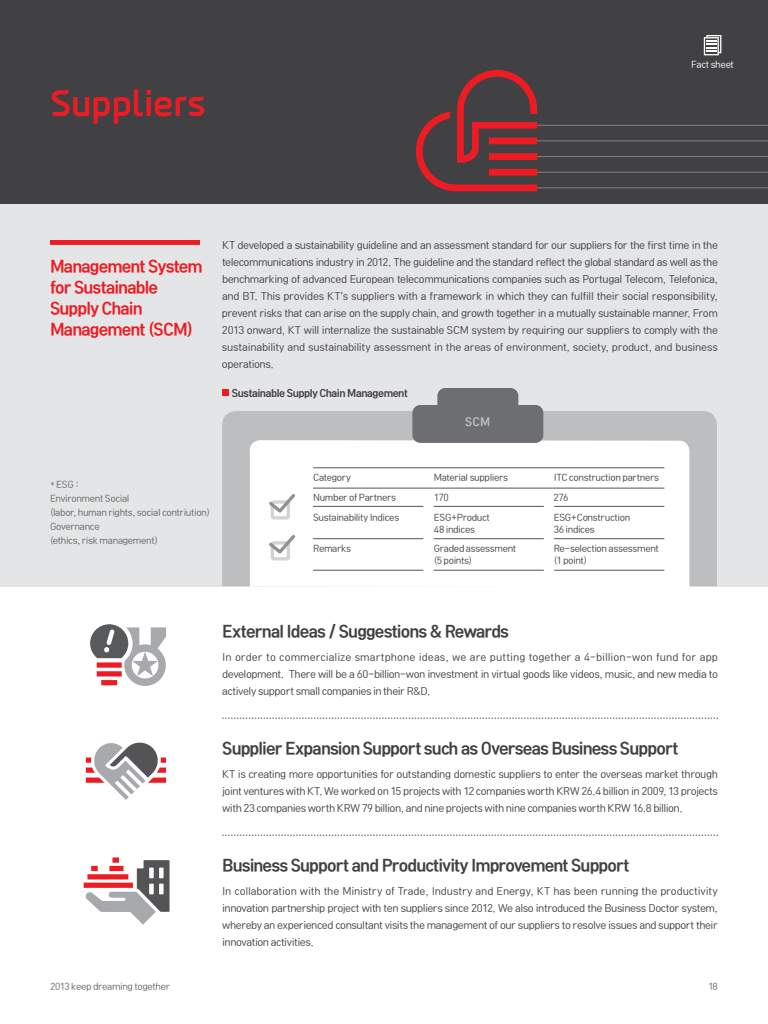
<style>
.page{position:relative;width:768px;height:1024px;background:#fff}
.page>*{position:absolute;margin:0;border:0;box-sizing:border-box;transform-origin:0 0}
.t1{font:37px "Olleh Che 2 B";color:#ed1c24}
.t2{font:16px "Rix Head B";letter-spacing:-.055em;color:#414042}
.t3{font:16px/21px "Rix Head B";letter-spacing:-.055em;color:#ed1c24}
.t4{font:11.1px "Rix Head B";color:#bcbec0}
.t5{font:10px/17px "Rix Head L";letter-spacing:-.045em;color:#414042;text-align:justify}
.t6{font:10px "Rix Head B";letter-spacing:-.045em;color:#414042}
.t7{font:9px/12px "Rix Head L";letter-spacing:-.04em;color:#414042}
.t8{font:9px/14px "Rix Head L";letter-spacing:-.045em;color:#646666}
.t9{font:9px "Rix Head L";letter-spacing:-.04em;color:#fff}
.s1{font-family:"Avenir"}
</style>
<div class="page">
<div style="left:0;top:0;width:768px;height:204px;background:#414042"></div>
<div style="left:0;top:204px;width:768px;height:383px;background:#e4e5e6"></div>
<svg style="left:222px;top:718px;width:496px;height:1px"></svg>
<svg style="left:222px;top:835px;width:496px;height:1px"></svg>
<svg style="left:90px;top:624px;width:76px;height:62px"></svg>
<div style="left:97px;top:662px;width:25px;height:6px;background:#ed1c24"></div>
<div style="left:97px;top:671px;width:25px;height:5px;background:#ed1c24"></div>
<div style="left:101px;top:680px;width:16px;height:5px;background:#ed1c24"></div>
<div style="left:112px;top:857px;width:7px;height:6px;background:#ed1c24"></div>
<svg style="left:83px;top:860px;width:87px;height:65px"></svg>
<svg style="left:86px;top:742px;width:80px;height:58px"></svg>
<div style="left:222px;top:411px;width:495px;height:175px;background:#bcbec0"></div>
<div style="left:250px;top:440px;width:439px;height:147px;background:#fff"></div>
<div style="left:271px;top:500px;width:19px;height:20px;border:3px solid #d1d3d4;border-radius:2px"></div>
<div style="left:271px;top:541px;width:19px;height:19px;border:3px solid #d1d3d4;border-radius:2px"></div>
<svg style="left:266px;top:491px;width:32px;height:25px"></svg>
<svg style="left:266px;top:532px;width:32px;height:25px"></svg>
<div style="left:50px;top:240px;width:150px;height:5px;background:#ed1c24"></div>
<hr style="left:313px;top:467px;width:351px;height:1px;background:#545456">
<hr style="left:313px;top:506px;width:110px;height:1px;background:#545456">
<hr style="left:434px;top:506px;width:110px;height:1px;background:#545456">
<hr style="left:554px;top:506px;width:110px;height:1px;background:#545456">
<hr style="left:313px;top:539px;width:110px;height:1px;background:#545456">
<hr style="left:434px;top:539px;width:110px;height:1px;background:#545456">
<hr style="left:554px;top:539px;width:110px;height:1px;background:#545456">
<hr style="left:313px;top:570px;width:110px;height:1px;background:#545456">
<hr style="left:434px;top:570px;width:110px;height:1px;background:#545456">
<hr style="left:554px;top:570px;width:110px;height:1px;background:#545456">
<hr style="left:313px;top:488px;width:351px;height:1px;background:#545456">
<svg style="left:412px;top:388px;width:131px;height:55px;background:#7c7d80"></svg>
<hr style="left:507px;top:125px;width:261px;height:1px;background:#81827e">
<hr style="left:492px;top:141px;width:276px;height:1px;background:#81827e">
<hr style="left:492px;top:156px;width:276px;height:1px;background:#81827e">
<hr style="left:492px;top:172px;width:276px;height:1px;background:#81827e">
<hr style="left:499px;top:188px;width:269px;height:1px;background:#81827e">
<svg style="left:416px;top:70px;width:125px;height:121px"></svg>
<svg style="left:222px;top:390px;width:6px;height:6px"></svg>
<svg style="left:704px;top:35px;width:17px;height:20px"></svg>
<p class="t1" style="left:50px;top:81px;width:158px">Suppliers</p>
<p class="t9" style="left:691px;top:59px;width:44px">Fact sheet</p>
<p class="t3" style="left:50px;top:256px;width:154px">Management System for Sustainable<br>Supply Chain<br>Management (SCM)</p>
<p class="t5" style="left:222px;top:236px;width:498px">KT developed a sustainability guideline and an assessment standard for our suppliers for the first time in the telecommunications industry in 2012. The guideline and the standard reflect the global standard as well as the benchmarking of advanced European telecommunications companies such as Portugal Telecom, Telefonica, and BT. This provides KT<span class="s1">’</span>s suppliers with a framework in which they can fulfill their social responsibility, prevent risks that can arise on the supply chain, and growth together in a mutually sustainable manner. From 2013 onward, KT will internalize the sustainable SCM system by requiring our suppliers to comply with the sustainability and sustainability assessment in the areas of environment, society, product, and business operations.</p>
<p class="t6" style="left:232px;top:387px;width:178px">Sustainable Supply Chain Management</p>
<p class="t4" style="left:465px;top:415px;width:27px">SCM</p>
<p class="t8" style="left:50px;top:478px;width:162px">* ESG :<br>Environment Social<br>(labor, human rights, social contriution)<br>Governance<br>(ethics, risk management)</p>
<p class="t7" style="left:313px;top:472px;width:40px">Category</p>
<p class="t7" style="left:434px;top:472px;width:76px">Material suppliers</p>
<p class="t7" style="left:554px;top:472px;width:107px">ITC construction partners</p>
<p class="t7" style="left:313px;top:491px;width:84px">Number of Partners</p>
<p class="t7" style="left:434px;top:491px;width:16px">170</p>
<p class="t7" style="left:554px;top:491px;width:16px">276</p>
<p class="t7" style="left:434px;top:511px;width:58px">ESG+Product<br>48 indices</p>
<p class="t7" style="left:554px;top:511px;width:78px">ESG+Construction<br>36 indices</p>
<p class="t7" style="left:313px;top:511px;width:88px">Sustainability Indices</p>
<p class="t7" style="left:313px;top:543px;width:39px">Remarks</p>
<p class="t7" style="left:434px;top:543px;width:84px">Graded assessment (5 points)</p>
<p class="t7" style="left:554px;top:543px;width:107px">Re-selection assessment (1 point)</p>
<p class="t2" style="left:222px;top:621px;width:288px">External Ideas / Suggestions &amp; Rewards</p>
<p class="t5" style="left:222px;top:649px;width:497px">In order to commercialize smartphone ideas, we are putting together a 4-billion-won fund for app development. There will be a 60-billion-won investment in virtual goods like videos, music, and new media to actively support small companies in their R&amp;D.</p>
<p class="t2" style="left:222px;top:738px;width:458px">Supplier Expansion Support such as Overseas Business Support</p>
<p class="t5" style="left:222px;top:766px;width:497px">KT is creating more opportunities for outstanding domestic suppliers to enter the overseas market through joint ventures with KT. We worked on 15 projects with 12 companies worth KRW 26.4 billion in 2009, 13 projects with 23 companies worth KRW 79 billion, and nine projects with nine companies worth KRW 16.8 billion.</p>
<p class="t2" style="left:222px;top:855px;width:409px">Business Support and Productivity Improvement Support</p>
<p class="t5" style="left:222px;top:883px;width:497px">In collaboration with the Ministry of Trade, Industry and Energy, KT has been running the productivity innovation partnership project with ten suppliers since 2012. We also introduced the Business Doctor system, whereby an experienced consultant visits the management of our suppliers to resolve issues and support their innovation activities.</p>
<p class="t8" style="left:50px;top:979px;width:122px">2013 keep dreaming together</p>
<p class="t8" style="left:708px;top:979px;width:11px">18</p>
</div>
